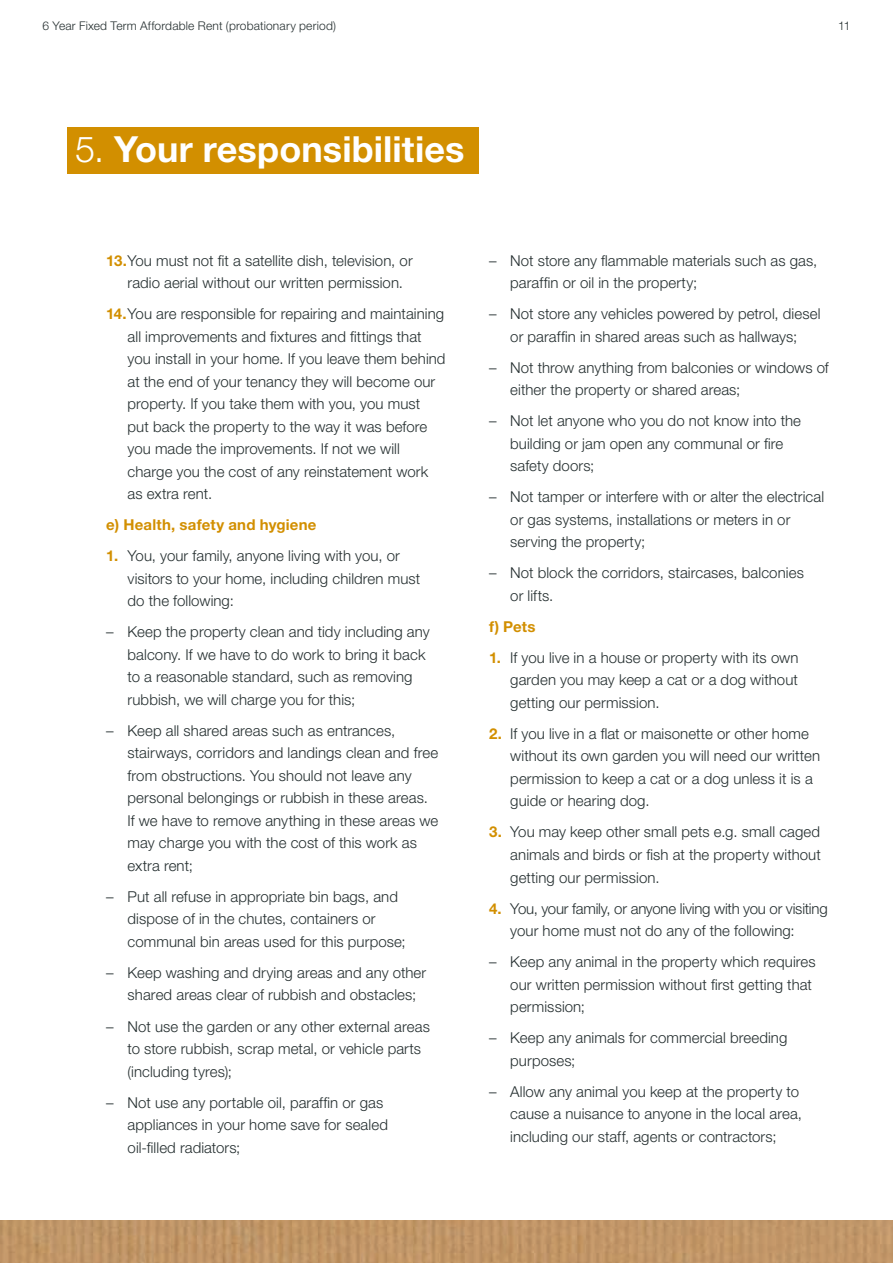
<style>
.page{position:relative;width:893px;height:1263px;background:#fff}
.page>*{position:absolute;margin:0;border:0;box-sizing:border-box;transform-origin:0 0}
.t1{font:700 36px "Helvetica Neue LT Std";color:#fff}
.t2{font:300 15px/22.5px "Helvetica Neue LT Std";letter-spacing:.005em;color:#252f30}
.t3{font:700 15px "Helvetica Neue LT Std";letter-spacing:.015em;color:#d28f00}
.t4{font:300 12px "Helvetica Neue LT Std";letter-spacing:.015em;color:#252f30}
.s1{font-weight:300}
.s2{font-weight:700;color:#d28f00}
</style>
<div class="page">
<img style="left:0;top:1220px;width:893px;height:43px">
<div style="left:67px;top:128px;width:411px;height:46px;background:#d28f00"></div>
<p class="t4" style="left:43px;top:18px;width:295px">6 Year Fixed Term Affordable Rent (probationary period)</p>
<p class="t4" style="left:838px;top:18px;width:14px">11</p>
<h1 class="t1" style="left:75px;top:127px;width:391px"><span class="s1">5.</span> Your responsibilities</h1>
<p class="t2" style="left:128px;top:249px;width:287px;text-indent:-21px"><span class="s2">13.</span>You must not fit a satellite dish, television, or radio aerial without our written permission.</p>
<p class="t2" style="left:128px;top:302px;width:319px;text-indent:-21px"><span class="s2">14.</span>You are responsible for repairing and maintaining all improvements and fixtures and fittings that you install in your home. If you leave them behind at the end of your tenancy they will become our property. If you take them with you, you must<br>put back the property to the way it was before you made the improvements. If not we will charge you the cost of any reinstatement work as extra rent.</p>
<p class="t3" style="left:106px;top:516px;width:212px">e) Health, safety and hygiene</p>
<p class="t2" style="left:128px;top:544px;width:294px;text-indent:-21px"><span class="s2">1.</span> You, your family, anyone living with you, or visitors to your home, including children must do the following:</p>
<p class="t2" style="left:128px;top:620px;width:304px;text-indent:-21px">– Keep the property clean and tidy including any balcony. If we have to do work to bring it back to a reasonable standard, such as removing rubbish, we will charge you for this;</p>
<p class="t2" style="left:128px;top:719px;width:312px;text-indent:-21px">– Keep all shared areas such as entrances, stairways, corridors and landings clean and free from obstructions. You should not leave any personal belongings or rubbish in these areas.<br>If we have to remove anything in these areas we may charge you with the cost of this work as extra rent;</p>
<p class="t2" style="left:128px;top:885px;width:280px;text-indent:-21px">– Put all refuse in appropriate bin bags, and dispose of in the chutes, containers or communal bin areas used for this purpose;</p>
<p class="t2" style="left:128px;top:961px;width:300px;text-indent:-21px">– Keep washing and drying areas and any other shared areas clear of rubbish and obstacles;</p>
<p class="t2" style="left:128px;top:1014px;width:304px;text-indent:-21px">– Not use the garden or any other external areas to store rubbish, scrap metal, or vehicle parts (including tyres);</p>
<p class="t2" style="left:128px;top:1090px;width:262px;text-indent:-21px">– Not use any portable oil, paraffin or gas appliances in your home save for sealed oil-filled radiators;</p>
<p class="t2" style="left:510px;top:249px;width:309px;text-indent:-21px">– Not store any flammable materials such as gas, paraffin or oil in the property;</p>
<p class="t2" style="left:489px;top:302px;width:333px;text-align:center">– Not store any vehicles powered by petrol, diesel or paraffin in shared areas such as hallways;</p>
<p class="t2" style="left:510px;top:356px;width:320px;text-indent:-21px">– Not throw anything from balconies or windows of either the property or shared areas;</p>
<p class="t2" style="left:510px;top:409px;width:292px;text-indent:-21px">– Not let anyone who you do not know into the building or jam open any communal or fire safety doors;</p>
<p class="t2" style="left:510px;top:485px;width:315px;text-indent:-21px">– Not tamper or interfere with or alter the electrical or gas systems, installations or meters in or serving the property;</p>
<p class="t2" style="left:510px;top:561px;width:295px;text-indent:-21px">– Not block the corridors, staircases, balconies or lifts.</p>
<p class="t3" style="left:489px;top:617px;width:48px">f) Pets</p>
<p class="t2" style="left:510px;top:646px;width:290px;text-align:justify;text-indent:-21px"><span class="s2">1.</span> If you live in a house or property with its own garden you may keep a cat or a dog without getting our permission.</p>
<p class="t2" style="left:510px;top:722px;width:311px;text-indent:-21px"><span class="s2">2.</span> If you live in a flat or maisonette or other home without its own garden you will need our written permission to keep a cat or a dog unless it is a guide or hearing dog.</p>
<p class="t2" style="left:510px;top:820px;width:312px;text-align:justify;text-indent:-21px"><span class="s2">3.</span> You may keep other small pets e.g. small caged animals and birds or fish at the property without getting our permission.</p>
<p class="t2" style="left:510px;top:896px;width:319px;text-indent:-21px"><span class="s2">4.</span> You, your family, or anyone living with you or visiting your home must not do any of the following:</p>
<p class="t2" style="left:510px;top:950px;width:307px;text-indent:-21px">– Keep any animal in the property which requires our written permission without first getting that permission;</p>
<p class="t2" style="left:510px;top:1026px;width:279px;text-indent:-21px">– Keep any animals for commercial breeding purposes;</p>
<p class="t2" style="left:510px;top:1080px;width:293px;text-indent:-21px">– Allow any animal you keep at the property to cause a nuisance to anyone in the local area, including our staff, agents or contractors;</p>
</div>
